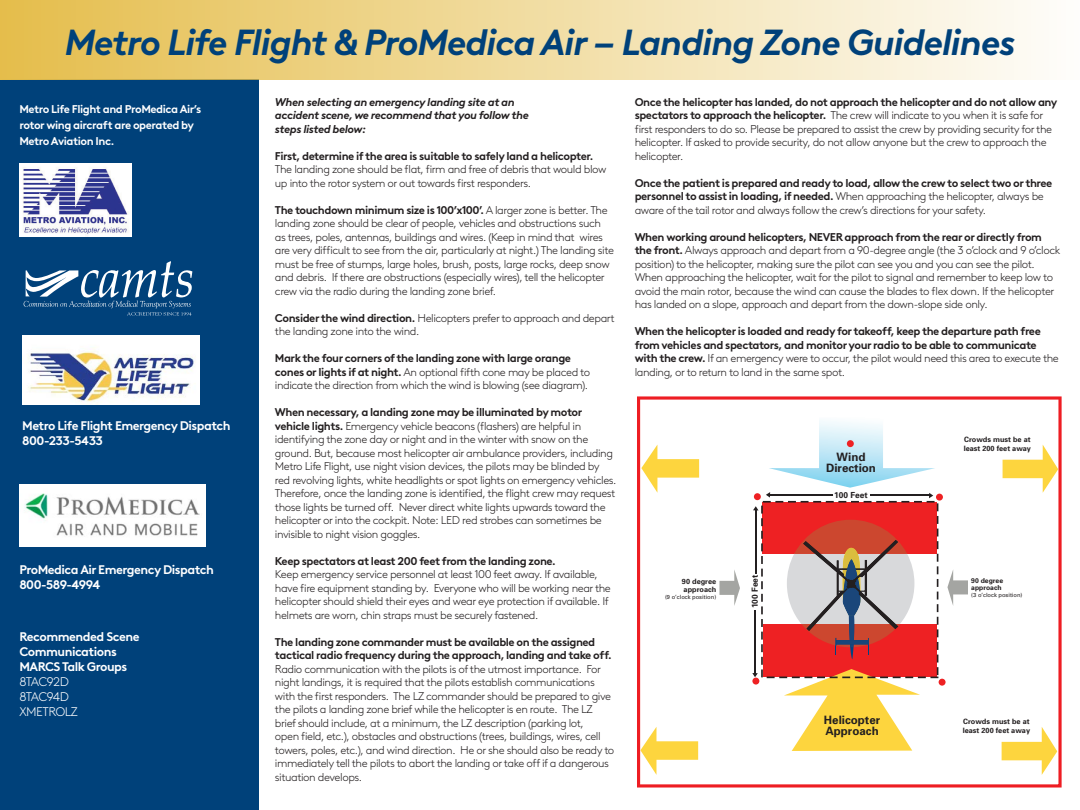
<style>
.page{position:relative;width:1080px;height:810px;background:#fff}
.page>*{position:absolute;margin:0;border:0;box-sizing:border-box;transform-origin:0 0}
.t1{font:italic 700 36.25px "Brown LL";letter-spacing:-.04em;color:#00417a}
.t2{font:700 12.5px "Brown LL";letter-spacing:-.04em;color:#fff}
.t3{font:300 12.5px "Brown LL";letter-spacing:-.04em;color:#fff}
.t4{font:300 12.5px "Brown LL";letter-spacing:-.06em;color:#fff}
.t5{font:700 11.5px/11px "Univers";color:#231f20;text-align:center}
.t6{font:300 11.25px/13.5px "Brown LL";letter-spacing:-.04em;color:#231f20}
.t7{font:700 11.25px/13.5px "Brown LL";letter-spacing:-.04em;color:#231f20}
.t8{font:italic 700 11.25px "Brown LL";letter-spacing:-.04em;color:#231f20}
.t9{font:700 11.25px/16.2px "Brown LL";letter-spacing:-.04em;color:#fff}
.t10{font:700 8.38px "Univers";color:#231f20}
.t11{font:700 7.38px/8.4px "Univers";color:#231f20}
.t12{font:700 6.88px/6.2px "Univers";color:#231f20}
.t13{font:5.75px "Univers";color:#231f20}
.s1{font-weight:700}
.s2{font-weight:300}
</style>
<div class="page">
<div style="left:0;top:80px;width:259px;height:730px;background:#00417a"></div>
<svg style="left:24px;top:261px;width:168px;height:55px"></svg>
<img style="left:19px;top:164px;width:113px;height:73px">
<svg style="left:637px;top:396px;width:425px;height:392px"></svg>
<div style="left:936px;top:494px;width:7px;height:7px;background:#ee2123;border-radius:50%"></div>
<div style="left:939px;top:679px;width:7px;height:7px;background:#ee2123;border-radius:50%"></div>
<svg style="left:947px;top:569px;width:21px;height:37px"></svg>
<svg style="left:719px;top:569px;width:21px;height:37px"></svg>
<svg style="left:752px;top:417px;width:186px;height:334px"></svg>
<div style="left:847px;top:440px;width:7px;height:7px;background:#ee2123;border-radius:50%"></div>
<svg style="left:1003px;top:445px;width:55px;height:48px"></svg>
<svg style="left:641px;top:445px;width:58px;height:48px"></svg>
<svg style="left:1002px;top:727px;width:55px;height:48px"></svg>
<svg style="left:640px;top:727px;width:58px;height:48px"></svg>
<div style="left:0;top:0;width:1080px;height:80px;background:linear-gradient(to right,#e5bd4b,#fefdfb)"></div>
<img style="left:22px;top:335px;width:177px;height:70px">
<img style="left:19px;top:484px;width:186px;height:62px">
<p class="t1" style="left:64px;top:15px;width:953px">Metro Life Flight &amp; ProMedica Air – Landing Zone Guidelines</p>
<p class="t9" style="left:19px;top:100px;width:183px">Metro Life Flight and ProMedica Air’s rotor wing aircraft are operated by<br>Metro Aviation Inc.</p>
<p class="t2" style="left:22px;top:416px;width:210px">Metro Life Flight Emergency Dispatch</p>
<p class="t2" style="left:22px;top:431px;width:82px">800-233-5433</p>
<p class="t2" style="left:19px;top:560px;width:196px">ProMedica Air Emergency Dispatch</p>
<p class="t2" style="left:19px;top:575px;width:82px">800-589-4994</p>
<p class="t2" style="left:19px;top:627px;width:122px">Recommended Scene</p>
<p class="t2" style="left:19px;top:642px;width:99px">Communications</p>
<p class="t2" style="left:19px;top:657px;width:109px">MARCS Talk Groups</p>
<p class="t3" style="left:19px;top:672px;width:51px">8TAC92D</p>
<p class="t4" style="left:19px;top:687px;width:51px">8TAC94D</p>
<p class="t3" style="left:19px;top:702px;width:60px">XMETROLZ</p>
<p class="t8" style="left:275px;top:93px;width:241px">When selecting an emergency landing site at an</p>
<p class="t8" style="left:275px;top:107px;width:255px">accident scene, we recommend that you follow the</p>
<p class="t8" style="left:275px;top:120px;width:93px">steps listed below:</p>
<p class="t6" style="left:275px;top:148px;width:333px"><span class="s1">First, determine if the area is suitable to safely land a helicopter.<br></span>The landing zone should be flat, firm and free of debris that would blow up into the rotor system or out towards first responders.</p>
<p class="t6" style="left:275px;top:202px;width:341px"><span class="s1">The touchdown minimum size is 100’x100’.</span> A larger zone is better. The landing zone should be clear of people, vehicles and obstructions such as trees, poles, antennas, buildings and wires. (Keep in mind that wires are very difficult to see from the air, particularly at night.) The landing site must be free of stumps, large holes, brush, posts, large rocks, deep snow and debris. If there are obstructions (especially wires), tell the helicopter crew via the radio during the landing zone brief.</p>
<p class="t6" style="left:275px;top:310px;width:341px"><span class="s1">Consider the wind direction.</span> Helicopters prefer to approach and depart the landing zone into the wind.</p>
<p class="t7" style="left:275px;top:350px;width:298px">Mark the four corners of the landing zone with large orange</p>
<p class="t6" style="left:275px;top:364px;width:317px"><span class="s1">cones or lights if at night.</span> An optional fifth cone may be placed to</p>
<p class="t6" style="left:275px;top:378px;width:315px">indicate the direction from which the wind is blowing (see diagram).</p>
<p class="t6" style="left:275px;top:405px;width:343px"><span class="s1">When necessary, a landing zone may be illuminated by motor vehicle lights.</span> Emergency vehicle beacons (flashers) are helpful in identifying the zone day or night and in the winter with snow on the ground. But, because most helicopter air ambulance providers, including Metro Life Flight, use night vision devices, the pilots may be blinded by red revolving lights, white headlights or spot lights on emergency vehicles.<br>Therefore, once the landing zone is identified, the flight crew may request those lights be turned off. Never direct white lights upwards toward the helicopter or into the cockpit. Note: LED red strobes can sometimes be invisible to night vision goggles.</p>
<p class="t7" style="left:275px;top:553px;width:282px">Keep spectators at least 200 feet from the landing zone.</p>
<p class="t6" style="left:275px;top:567px;width:337px">Keep emergency service personnel at least 100 feet away. If available, have fire equipment standing by. Everyone who will be working near the helicopter should shield their eyes and wear eye protection if available. If helmets are worn, chin straps must be securely fastened.</p>
<p class="t6" style="left:275px;top:634px;width:341px"><span class="s1">The landing zone commander must be available on the assigned tactical radio frequency during the approach, landing and take off.<br></span>Radio communication with the pilots is of the utmost importance. For night landings, it is required that the pilots establish communications with the first responders. The LZ commander should be prepared to give the pilots a landing zone brief while the helicopter is en route. The LZ brief should include, at a minimum, the LZ description (parking lot,<br>open field, etc.), obstacles and obstructions (trees, buildings, wires, cell towers, poles, etc.), and wind direction. He or she should also be ready to immediately tell the pilots to abort the landing or take off if a dangerous situation develops.</p>
<p class="t6" style="left:635px;top:94px;width:424px"><span class="s1">Once the helicopter has landed, do not approach the helicopter and do not allow any spectators to approach the helicopter.</span> The crew will indicate to you when it is safe for first responders to do so. Please be prepared to assist the crew by providing security for the helicopter. If asked to provide security, do not allow anyone but the crew to approach the helicopter.</p>
<p class="t7" style="left:635px;top:175px;width:419px">Once the patient is prepared and ready to load, allow the crew to select two or three personnel to assist in loading, if needed. <span class="s2">When approaching the helicopter, always be aware of the tail rotor and always follow the crew’s directions for your safety.</span></p>
<p class="t6" style="left:635px;top:229px;width:427px"><span class="s1">When working around helicopters, NEVER approach from the rear or directly from the front.</span> Always approach and depart from a 90-degree angle (the 3 o’clock and 9 o’clock position) to the helicopter, making sure the pilot can see you and you can see the pilot.<br>When approaching the helicopter, wait for the pilot to signal and remember to keep low to avoid the main rotor, because the wind can cause the blades to flex down. If the helicopter has landed on a slope, approach and depart from the down-slope side only.</p>
<p class="t7" style="left:635px;top:323px;width:426px">When the helicopter is loaded and ready for takeoff, keep the departure path free from vehicles and spectators, and monitor your radio to be able to communicate with the crew. <span class="s2">If an emergency were to occur, the pilot would need this area to execute the landing, or to return to land in the same spot.</span></p>
<p class="t11" style="left:682px;top:577px;width:36px;line-height:7.9px">90 degree approach</p>
<p class="t13" style="left:665px;top:594px;width:53px">(9 o’clock position)</p>
<p class="t10" style="left:750px;top:608px;width:35px;rotate:-90deg">100 Feet</p>
<p class="t5" style="left:826px;top:451px;width:51px">Wind<br>Direction</p>
<p class="t10" style="left:834px;top:490px;width:35px">100 Feet</p>
<p class="t5" style="left:824px;top:714px;width:58px;text-align:left">Helicopter<br>Approach</p>
<p class="t11" style="left:964px;top:435px;width:69px">Crowds must be at least 200 feet away</p>
<p class="t12" style="left:971px;top:578px;width:33px">90 degree approach</p>
<p class="t13" style="left:971px;top:592px;width:53px">(3 o’clock position)</p>
<p class="t11" style="left:963px;top:717px;width:69px">Crowds must be at least 200 feet away</p>
</div>
